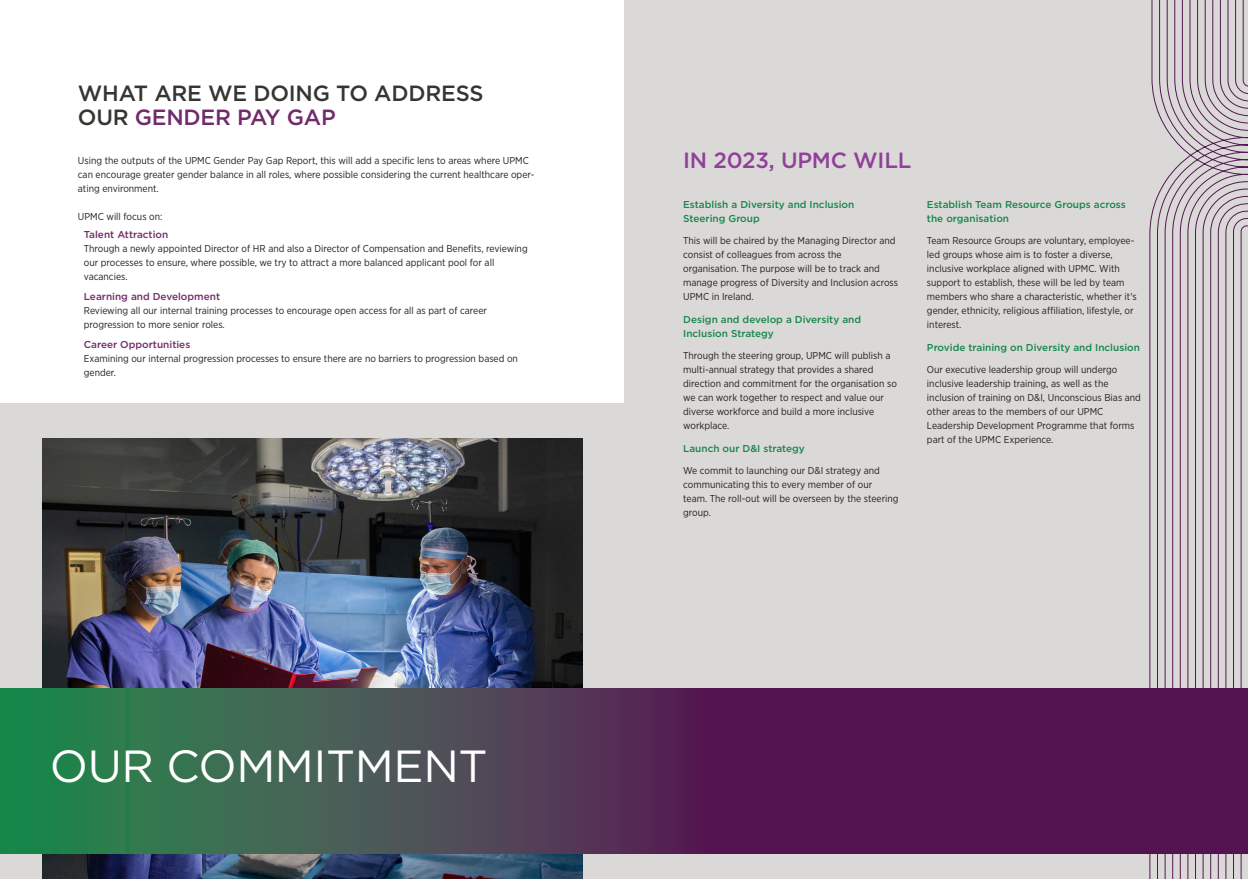
<style>
.page{position:relative;width:1248px;height:879px;background:#fff}
.page>*{position:absolute;margin:0;border:0;box-sizing:border-box;transform-origin:0 0}
.Front_Title_IRL{font:45px "Gotham";letter-spacing:-.01em;color:#fff}
.Front_Title_IRL-2{font:500 22px/24px "Gotham";letter-spacing:-.01em;color:#353532}
.Front_Title_IRL-3{font:500 22px "Gotham";letter-spacing:-.01em;color:#8f4198}
.BodyCopy_IRL{font:10px/14px "Gotham Narrow";color:#231f20}
.BodyCopy_IRL-2{font:500 10px/14px "Gotham";color:#15874a}
.t1{font:500 10px "Gotham";color:#712a6a}
.s1{color:#712a6a}
</style>
<div class="page">
<div style="left:1px;top:403px;width:623px;height:475px;background:#dbd9d8"></div>
<img style="left:43px;top:438px;width:539px;height:441px">
<div style="left:624px;top:0;width:623px;height:879px;background:#dbd9d8"></div>
<svg style="left:0;top:688px;width:1148px;height:165px;background:#483e51"></svg>
<svg style="left:1148px;top:0;width:99px;height:879px"></svg>
<p class="Front_Title_IRL-2" style="left:78px;top:81px;width:407px">WHAT ARE WE DOING TO ADDRESS<br>OUR <span class="s1">GENDER PAY GAP</span></p>
<p class="BodyCopy_IRL" style="left:78px;top:154px;width:458px">Using the outputs of the UPMC Gender Pay Gap Report, this will add a specific lens to areas where UPMC can encourage greater gender balance in all roles, where possible considering the current healthcare oper&shy;ating environment.</p>
<p class="BodyCopy_IRL" style="left:78px;top:210px;width:86px">UPMC will focus on:</p>
<p class="t1" style="left:84px;top:228px;width:86px">Talent Attraction</p>
<p class="BodyCopy_IRL" style="left:84px;top:242px;width:445px">Through a newly appointed Director of HR and also a Director of Compensation and Benefits, reviewing our processes to ensure, where possible, we try to attract a more balanced applicant pool for all vacancies.</p>
<p class="t1" style="left:84px;top:290px;width:138px">Learning and Development</p>
<p class="BodyCopy_IRL" style="left:84px;top:304px;width:404px">Reviewing all our internal training processes to encourage open access for all as part of career progression to more senior roles.</p>
<p class="t1" style="left:84px;top:338px;width:108px">Career Opportunities</p>
<p class="BodyCopy_IRL" style="left:84px;top:352px;width:435px">Examining our internal progression processes to ensure there are no barriers to progression based on gender.</p>
<p class="Front_Title_IRL" style="left:50px;top:737px;width:439px">OUR COMMITMENT</p>
<p class="Front_Title_IRL-3" style="left:683px;top:146px;width:230px">IN 2023, UPMC WILL</p>
<p class="BodyCopy_IRL-2" style="left:683px;top:197px;width:173px">Establish a Diversity and Inclusion<br>Steering Group</p>
<p class="BodyCopy_IRL" style="left:683px;top:233px;width:216px">This will be chaired by the Managing Director and consist of colleagues from across the organisation. The purpose will be to track and manage progress of Diversity and Inclusion across UPMC in Ireland.</p>
<p class="BodyCopy_IRL-2" style="left:683px;top:312px;width:179px">Design and develop a Diversity and<br>Inclusion Strategy</p>
<p class="BodyCopy_IRL" style="left:683px;top:349px;width:215px">Through the steering group, UPMC will publish a multi-annual strategy that provides a shared direction and commitment for the organisation so we can work together to respect and value our diverse workforce and build a more inclusive workplace.</p>
<p class="BodyCopy_IRL-2" style="left:683px;top:441px;width:123px">Launch our D&amp;I strategy</p>
<p class="BodyCopy_IRL" style="left:683px;top:464px;width:217px">We commit to launching our D&amp;I strategy and communicating this to every member of our team. The roll-out will be overseen by the steering group.</p>
<p class="BodyCopy_IRL-2" style="left:926px;top:197px;width:200px">Establish Team Resource Groups across the organisation</p>
<p class="BodyCopy_IRL" style="left:926px;top:233px;width:211px">Team Resource Groups are voluntary, employee&shy;led groups whose aim is to foster a diverse, inclusive workplace aligned with UPMC. With support to establish, these will be led by team members who share a characteristic, whether it's gender, ethnicity, religious affiliation, lifestyle, or interest.</p>
<p class="BodyCopy_IRL-2" style="left:926px;top:340px;width:214px">Provide training on Diversity and Inclusion</p>
<p class="BodyCopy_IRL" style="left:926px;top:363px;width:215px">Our executive leadership group will undergo inclusive leadership training, as well as the inclusion of training on D&amp;I, Unconscious Bias and other areas to the members of our UPMC Leadership Development Programme that forms part of the UPMC Experience.</p>
</div>
